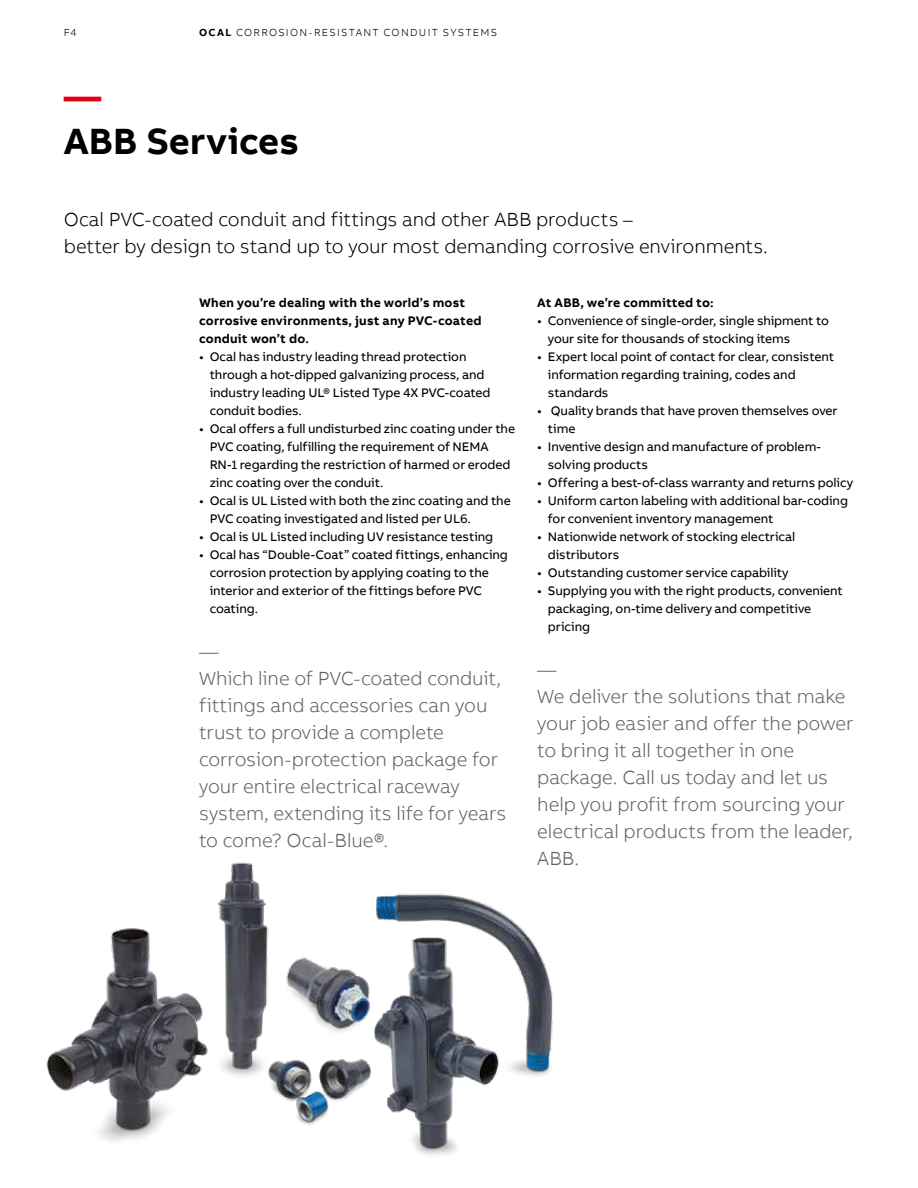
<style>
.page{position:relative;width:918px;height:1188px;background:#fff}
.page>*{position:absolute;margin:0;border:0;box-sizing:border-box;transform-origin:0 0}
.t1{font:700 37.5px "AB Bvoice";letter-spacing:.005em;color:#000}
.t2{font:700 37.5px "AB Bvoice";color:#e30015}
.t3{font:300 19.5px/27px "AB Bvoice";letter-spacing:-.005em;color:#626261}
.t4{font:300 19.5px/27px "AB Bvoice";letter-spacing:-.005em;color:#000}
.t5{font:12.75px/18px "AB Bvoice";letter-spacing:-.005em;color:#000}
.t6{font:700 12.75px/18px "AB Bvoice";letter-spacing:.015em;color:#000}
.t7{font:300 10.5px "AB Bvoice";letter-spacing:.12em;color:#000}
.s1{font-weight:700}
</style>
<div class="page">
<img style="left:46px;top:862px;width:507px;height:293px">
<p class="t7" style="left:64px;top:26px;width:14px">F4</p>
<p class="t7" style="left:199px;top:26px;width:299px"><span class="s1">OCAL</span> CORROSION-RESISTANT CONDUIT SYSTEMS</p>
<h1 class="t2" style="left:64px;top:72px;width:39px">—</h1>
<h1 class="t1" style="left:64px;top:117px;width:237px">ABB Services</h1>
<h2 class="t4" style="left:64px;top:206px;width:706px">Ocal PVC-coated conduit and fittings and other ABB products –<br>better by design to stand up to your most demanding corrosive environments.</h2>
<p class="t6" style="left:199px;top:293px;width:284px">When you’re dealing with the world’s most corrosive environments, just any PVC-coated conduit won’t do.</p>
<p class="t5" style="left:210px;top:348px;width:282px;text-indent:-11px">• Ocal has industry leading thread protection through a hot-dipped galvanizing process, and industry leading UL® Listed Type 4X PVC-coated conduit bodies.</p>
<p class="t5" style="left:210px;top:420px;width:307px;text-indent:-11px">• Ocal offers a full undisturbed zinc coating under the PVC coating, fulfilling the requirement of NEMA RN-1 regarding the restriction of harmed or eroded zinc coating over the conduit.</p>
<p class="t5" style="left:210px;top:492px;width:303px;text-indent:-11px">• Ocal is UL Listed with both the zinc coating and the<br>PVC coating investigated and listed per UL6.</p>
<p class="t5" style="left:199px;top:528px;width:296px">• Ocal is UL Listed including UV resistance testing</p>
<p class="t5" style="left:210px;top:546px;width:300px;text-indent:-11px">• Ocal has “Double-Coat” coated fittings, enhancing corrosion protection by applying coating to the interior and exterior of the fittings before PVC coating.</p>
<h2 class="t3" style="left:199px;top:638px;width:309px">—<br>Which line of PVC-coated conduit, fittings and accessories can you trust to provide a complete corrosion-protection package for your entire electrical raceway system, extending its life for years to come? Ocal-Blue®.</h2>
<p class="t6" style="left:537px;top:293px;width:178px">At ABB, we’re committed to:</p>
<p class="t5" style="left:548px;top:312px;width:283px;text-indent:-11px">• Convenience of single-order, single shipment to your site for thousands of stocking items</p>
<p class="t5" style="left:548px;top:348px;width:288px;text-indent:-11px">• Expert local point of contact for clear, consistent information regarding training, codes and standards</p>
<p class="t5" style="left:548px;top:402px;width:291px;text-indent:-11px">• Quality brands that have proven themselves over time</p>
<p class="t5" style="left:548px;top:438px;width:275px;text-indent:-11px">• Inventive design and manufacture of problem&shy;solving products</p>
<p class="t5" style="left:537px;top:474px;width:317px">• Offering a best-of-class warranty and returns policy</p>
<p class="t5" style="left:548px;top:492px;width:302px;text-indent:-11px">• Uniform carton labeling with additional bar-coding for convenient inventory management</p>
<p class="t5" style="left:548px;top:528px;width:249px;text-indent:-11px">• Nationwide network of stocking electrical distributors</p>
<p class="t5" style="left:537px;top:564px;width:253px">• Outstanding customer service capability</p>
<p class="t5" style="left:548px;top:582px;width:297px;text-indent:-11px">• Supplying you with the right products, convenient packaging, on-time delivery and competitive pricing</p>
<h2 class="t3" style="left:537px;top:656px;width:318px">—<br>We deliver the solutions that make your job easier and offer the power to bring it all together in one package. Call us today and let us help you profit from sourcing your electrical products from the leader,<br>ABB.</h2>
</div>
